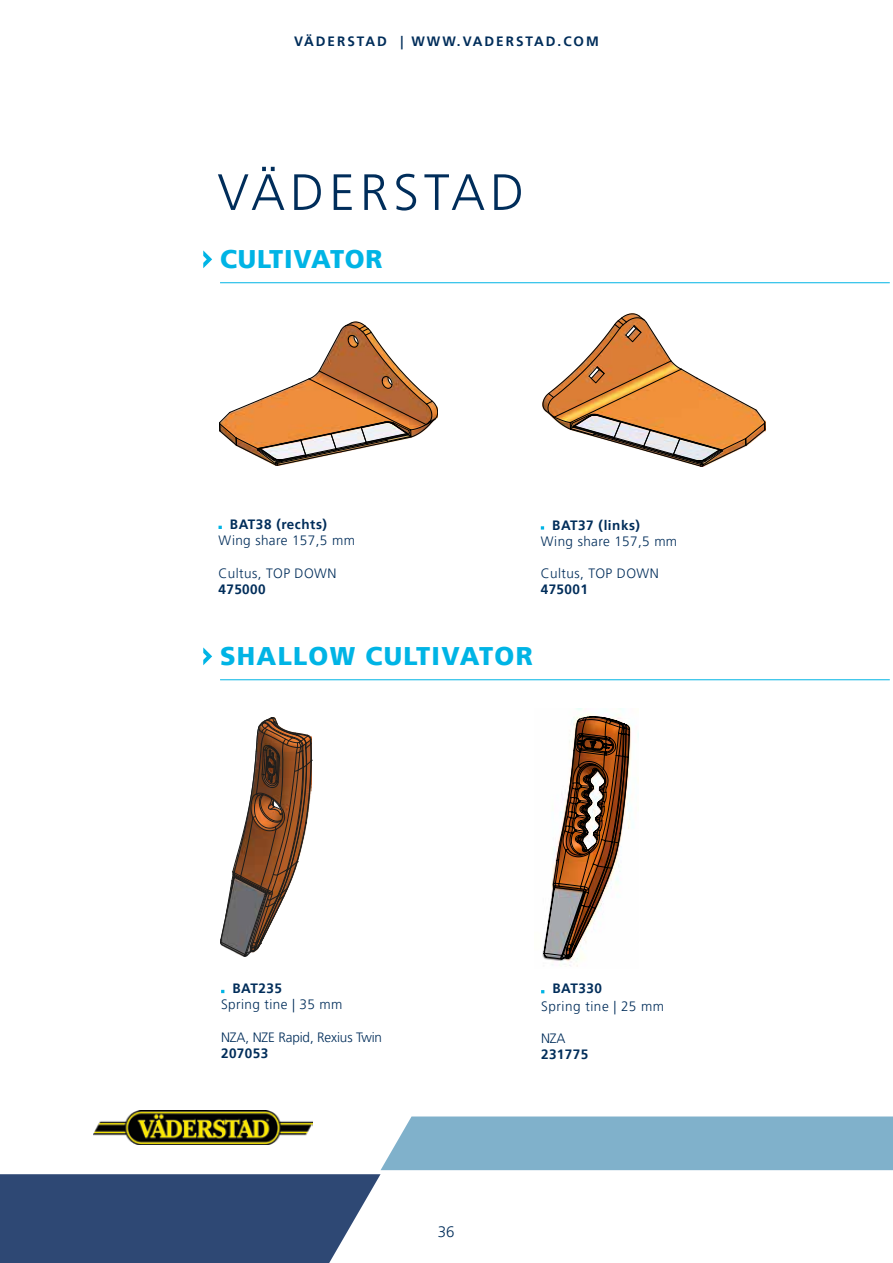
<style>
.page{position:relative;width:893px;height:1263px;background:#fff}
.page>*{position:absolute;margin:0;border:0;box-sizing:border-box;transform-origin:0 0}
.t1{font:300 51px "Frutiger LT Pro";letter-spacing:.1em;color:#002d5a}
.t2{font:900 25.5px "Frutiger LT Pro";letter-spacing:.04em;color:#00b4e5}
.t3{font:300 15px "Frutiger LT Pro";color:#002d5a}
.t4{font:300 13.5px "Frutiger LT Pro";letter-spacing:.03em;color:#002d5a}
.t5{font:700 13.5px "Frutiger LT Pro";letter-spacing:.04em;color:#002d5a}
.t6{font:700 13.5px "Frutiger LT Pro";letter-spacing:.15em;color:#002d5a}
.t7{font:300 13.5px "Frutiger LT Pro";letter-spacing:-.01em;color:#002d5a}
</style>
<div class="page">
<svg style="left:0;top:1116px;width:893px;height:147px"></svg>
<img style="left:94px;top:1111px;width:218px;height:33px">
<hr style="left:220px;top:282px;width:670px;height:1px;background:#00b4e5">
<svg style="left:203px;top:250px;width:9px;height:18px"></svg>
<svg style="left:220px;top:717px;width:92px;height:240px"></svg>
<svg style="left:541px;top:526px;width:3px;height:4px"></svg>
<svg style="left:219px;top:322px;width:219px;height:144px"></svg>
<svg style="left:543px;top:313px;width:223px;height:154px"></svg>
<hr style="left:220px;top:679px;width:670px;height:1px;background:#00b4e5">
<svg style="left:203px;top:647px;width:9px;height:18px"></svg>
<img style="left:542px;top:708px;width:92px;height:259px">
<svg style="left:543px;top:716px;width:87px;height:244px"></svg>
<p class="t6" style="left:294px;top:33px;width:306px">VÄDERSTAD | WWW.VADERSTAD.COM</p>
<h1 class="t1" style="left:218px;top:163px;width:308px">VÄDERSTAD</h1>
<h2 class="t2" style="left:220px;top:244px;width:164px">CULTIVATOR</h2>
<p class="t5" style="left:230px;top:516px;width:99px">BAT38 (rechts)</p>
<p class="t4" style="left:219px;top:533px;width:138px">Wing share 157,5 mm</p>
<p class="t4" style="left:219px;top:565px;width:119px">Cultus, TOP DOWN</p>
<p class="t5" style="left:219px;top:581px;width:49px">475000</p>
<p class="t5" style="left:552px;top:517px;width:89px">BAT37 (links)</p>
<p class="t4" style="left:541px;top:533px;width:138px">Wing share 157,5 mm</p>
<p class="t4" style="left:541px;top:566px;width:119px">Cultus, TOP DOWN</p>
<p class="t5" style="left:541px;top:582px;width:49px">475001</p>
<h2 class="t2" style="left:220px;top:641px;width:314px">SHALLOW CULTIVATOR</h2>
<p class="t5" style="left:233px;top:980px;width:51px">BAT235</p>
<p class="t4" style="left:221px;top:997px;width:123px">Spring tine | 35 mm</p>
<p class="t7" style="left:221px;top:1029px;width:162px">NZA, NZE Rapid, Rexius Twin</p>
<p class="t5" style="left:221px;top:1045px;width:49px">207053</p>
<p class="t3" style="left:438px;top:1223px;width:18px">36</p>
<p class="t5" style="left:552px;top:981px;width:51px">BAT330</p>
<p class="t4" style="left:541px;top:998px;width:124px">Spring tine | 25 mm</p>
<p class="t4" style="left:541px;top:1030px;width:26px">NZA</p>
<p class="t5" style="left:541px;top:1046px;width:49px">231775</p>
</div>
